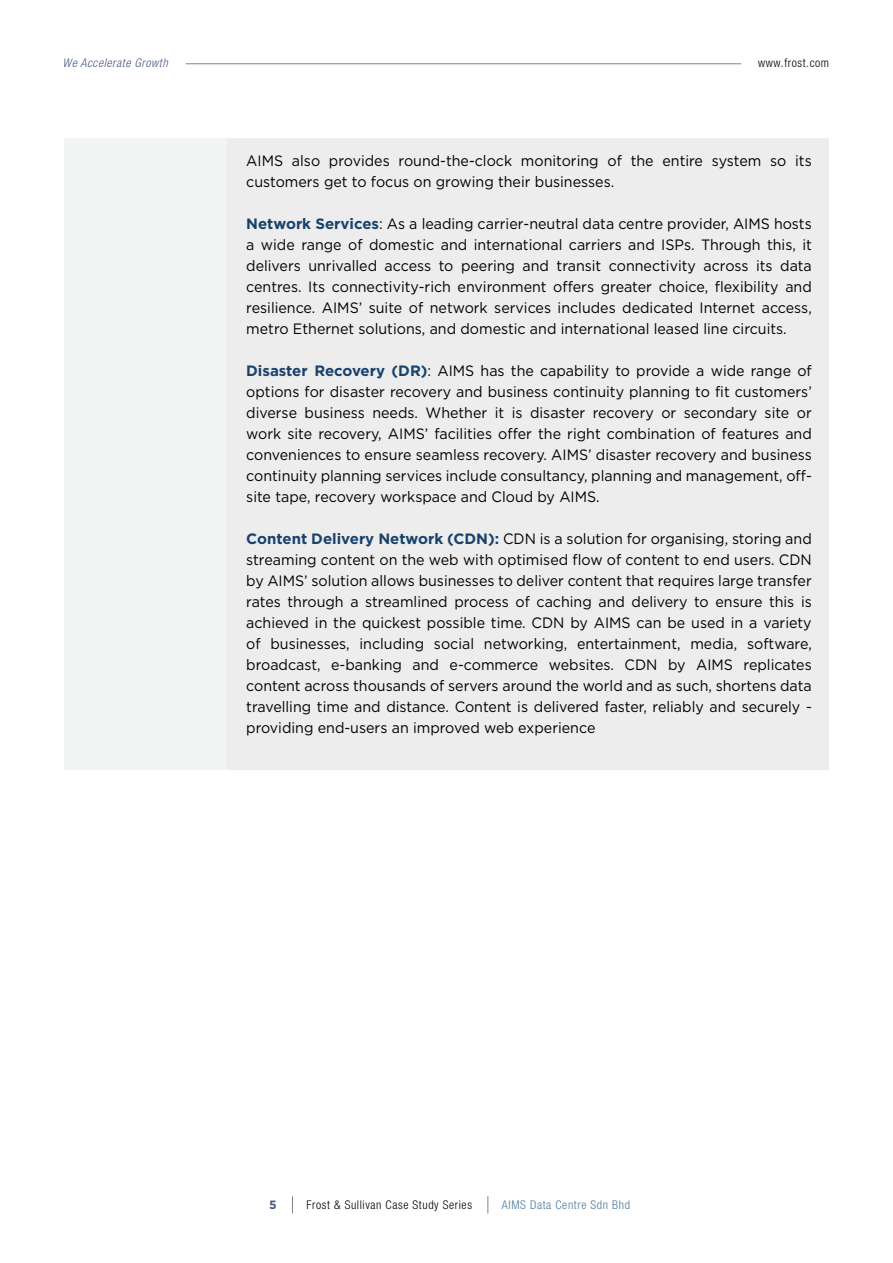
<style>
.page{position:relative;width:893px;height:1263px;background:#fff}
.page>*{position:absolute;margin:0;border:0;box-sizing:border-box;transform-origin:0 0}
.t1{font:15px/21px "Gotham";color:#000;text-align:justify;scale:.95 1}
.t2{font:300 condensed 12px "Helvetica Neue LT Std";letter-spacing:.05em;color:#000}
.t3{font:300 condensed 12px "Helvetica Neue LT Std";letter-spacing:.05em;color:#4d789b}
.t4{font:italic 300 condensed 12px "Helvetica Neue LT Std";color:#4a5b81}
.t5{font:700 12px "Gotham";color:#4a5b81}
.s1{font-weight:700;color:#18426b}
</style>
<div class="page">
<svg style="left:292px;top:1196px;width:1px;height:17px"></svg>
<svg style="left:487px;top:1196px;width:1px;height:17px"></svg>
<hr style="left:186px;top:63px;width:555px;height:1px;background:#808285">
<div style="left:64px;top:138px;width:210px;height:632px;background:#f3f4f4"></div>
<div style="left:226px;top:138px;width:603px;height:632px;background:#ededee"></div>
<p class="t4" style="left:63px;top:56px;width:110px">We Accelerate Growth</p>
<p class="t2" style="left:758px;top:56px;width:72px">www.frost.com</p>
<p class="t1" style="left:246px;top:150px;width:597px">AIMS also provides round-the-clock monitoring of the entire system so its customers get to focus on growing their businesses.</p>
<p class="t1" style="left:246px;top:213px;width:597px"><span class="s1">Network Services</span>: As a leading carrier-neutral data centre provider, AIMS hosts a wide range of domestic and international carriers and ISPs. Through this, it delivers unrivalled access to peering and transit connectivity across its data centres. Its connectivity-rich environment offers greater choice, flexibility and resilience. AIMS’ suite of network services includes dedicated Internet access, metro Ethernet solutions, and domestic and international leased line circuits.</p>
<p class="t1" style="left:246px;top:360px;width:597px"><span class="s1">Disaster Recovery (DR)</span>: AIMS has the capability to provide a wide range of options for disaster recovery and business continuity planning to fit customers’ diverse business needs. Whether it is disaster recovery or secondary site or work site recovery, AIMS’ facilities offer the right combination of features and conveniences to ensure seamless recovery. AIMS’ disaster recovery and business continuity planning services include consultancy, planning and management, off&shy;site tape, recovery workspace and Cloud by AIMS.</p>
<p class="t1" style="left:246px;top:528px;width:597px"><span class="s1">Content Delivery Network (CDN):</span> CDN is a solution for organising, storing and streaming content on the web with optimised flow of content to end users. CDN by AIMS’ solution allows businesses to deliver content that requires large transfer rates through a streamlined process of caching and delivery to ensure this is achieved in the quickest possible time. CDN by AIMS can be used in a variety of businesses, including social networking, entertainment, media, software, broadcast, e-banking and e-commerce websites. CDN by AIMS replicates content across thousands of servers around the world and as such, shortens data travelling time and distance. Content is delivered faster, reliably and securely - providing end-users an improved web experience</p>
<p class="t5" style="left:269px;top:1197px;width:9px">5</p>
<p class="t2" style="left:307px;top:1197px;width:167px">Frost &amp; Sullivan Case Study Series</p>
<p class="t3" style="left:502px;top:1197px;width:130px">AIMS Data Centre Sdn Bhd</p>
</div>
